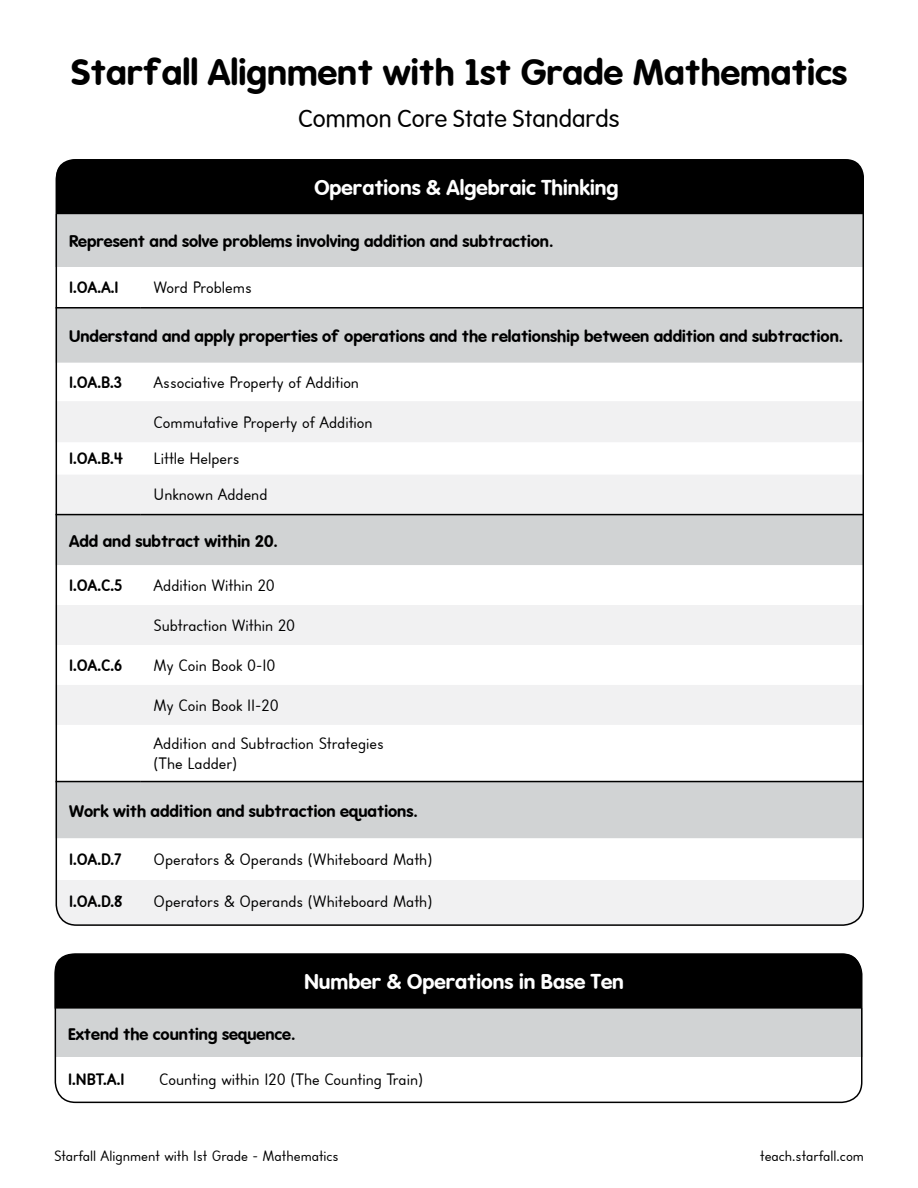
<style>
.page{position:relative;width:918px;height:1188px;background:#fff}
.page>*{position:absolute;margin:0;border:0;box-sizing:border-box;transform-origin:0 0}
.t1{font:700 36px "VA Gz Star";color:#000}
.t2{font:300 24px "VA Gz Star";color:#000}
.t3{font:700 21px "VA Gz Star";color:#fff}
.t4{font:16.5px/35.8px "Starfall Block";color:#000}
.t5{font:700 16.5px "VA Gz Star";color:#000}
.t6{font:700 16.5px "Starfall Block";letter-spacing:-.025em;color:#000}
.t7{font:15px "Starfall Block";color:#000}
</style>
<div class="page">
<div style="left:56px;top:880px;width:808px;height:46px;background:#f1f1f2"></div>
<div style="left:56px;top:214px;width:808px;height:53px;background:#d1d3d4"></div>
<svg style="left:59px;top:309px;width:802px;height:529px;fill:#d1d3d4"></svg>
<svg style="left:59px;top:401px;width:802px;height:324px;fill:#f1f1f2"></svg>
<hr style="left:56px;top:307px;width:84px;height:2px;background:#000">
<hr style="left:140px;top:307px;width:724px;height:2px;background:#000">
<hr style="left:56px;top:781px;width:84px;height:1px;background:#000">
<hr style="left:140px;top:781px;width:724px;height:1px;background:#000">
<hr style="left:56px;top:514px;width:84px;height:1px;background:#000">
<hr style="left:140px;top:514px;width:724px;height:1px;background:#000">
<div style="left:55px;top:1009px;width:807px;height:48px;background:#d1d3d4"></div>
<div style="left:55px;top:954px;width:808px;height:149px;border:2px solid #000;border-radius:20px"></div>
<div style="left:56px;top:159px;width:808px;height:55px;background:#000"></div>
<div style="left:55px;top:954px;width:806px;height:55px;background:#000"></div>
<h1 class="t1" style="left:71px;top:51px;width:778px">Starfall Alignment with 1st Grade Mathematics</h1>
<h2 class="t2" style="left:299px;top:105px;width:322px">Common Core State Standards</h2>
<p class="t3" style="left:314px;top:175px;width:306px">Operations &amp; Algebraic Thinking</p>
<p class="t5" style="left:69px;top:232px;width:486px">Represent and solve problems involving addition and subtraction.</p>
<p class="t6" style="left:69px;top:277px;width:51px">1.OA.A.1</p>
<p class="t4" style="left:154px;top:270px;width:100px">Word Problems</p>
<p class="t5" style="left:69px;top:327px;width:776px">Understand and apply properties of operations and the relationship between addition and subtraction.</p>
<p class="t6" style="left:69px;top:372px;width:55px">1.OA.B.3</p>
<p class="t4" style="left:154px;top:365px;width:207px">Associative Property of Addition</p>
<p class="t4" style="left:154px;top:404px;width:221px">Commutative Property of Addition</p>
<p class="t6" style="left:69px;top:448px;width:56px">1.OA.B.4</p>
<p class="t4" style="left:154px;top:441px;width:115px">Little Helpers<br>Unknown Addend</p>
<p class="t5" style="left:69px;top:531px;width:211px">Add and subtract within 20.</p>
<p class="t6" style="left:69px;top:575px;width:55px">1.OA.C.5</p>
<p class="t4" style="left:154px;top:568px;width:123px">Addition Within 20</p>
<p class="t4" style="left:154px;top:608px;width:143px">Subtraction Within 20</p>
<p class="t6" style="left:69px;top:655px;width:54px">1.OA.C.6</p>
<p class="t4" style="left:154px;top:648px;width:123px">My Coin Book 0-10</p>
<p class="t4" style="left:154px;top:688px;width:127px">My Coin Book 11-20</p>
<p class="t4" style="left:154px;top:734px;width:232px;line-height:19.8px">Addition and Subtraction Strategies (The Ladder)</p>
<p class="t5" style="left:69px;top:801px;width:350px">Work with addition and subtraction equations.</p>
<p class="t6" style="left:69px;top:849px;width:54px">1.OA.D.7</p>
<p class="t4" style="left:154px;top:841px;width:280px">Operators &amp; Operands (Whiteboard Math)</p>
<p class="t6" style="left:69px;top:891px;width:55px">1.OA.D.8</p>
<p class="t4" style="left:154px;top:884px;width:280px">Operators &amp; Operands (Whiteboard Math)</p>
<p class="t3" style="left:304px;top:970px;width:321px">Number &amp; Operations in Base Ten</p>
<p class="t5" style="left:68px;top:1024px;width:229px">Extend the counting sequence.</p>
<p class="t6" style="left:68px;top:1069px;width:58px">1.NBT.A.1</p>
<p class="t4" style="left:159px;top:1062px;width:265px">Counting within 120 (The Counting Train)</p>
<p class="t7" style="left:54px;top:1147px;width:286px">Starfall Alignment with 1st Grade - Mathematics</p>
<p class="t7" style="left:760px;top:1147px;width:105px">teach.starfall.com</p>
</div>
